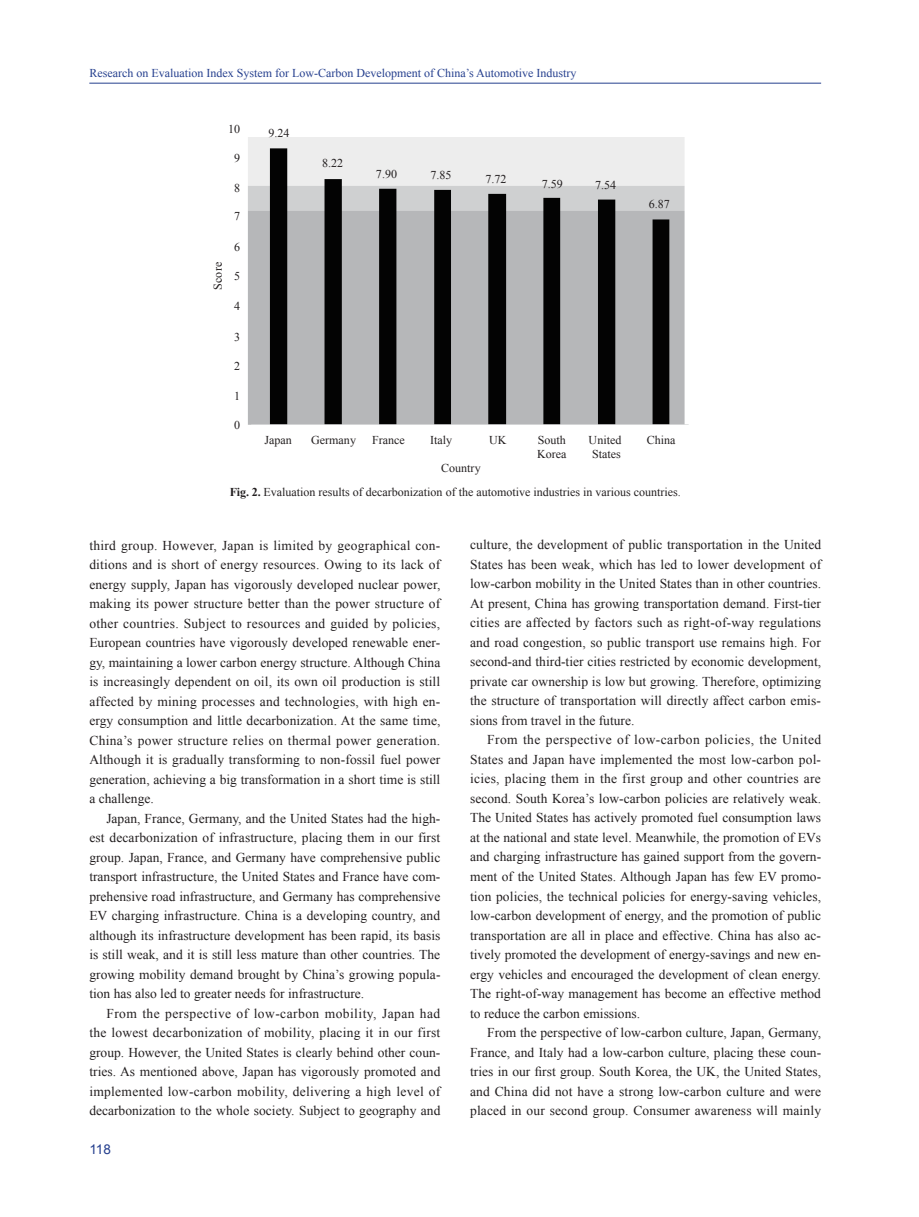
<style>
.page{position:relative;width:919px;height:1217px;background:#fff}
.page>*{position:absolute;margin:0;border:0;box-sizing:border-box;transform-origin:0 0}
.t1{font:13.5px/19.5px "Times New Roman";color:#231f20;text-align:justify}
.t2{font:13.5px "Arial";color:#253f8e}
.t3{font:12px/14.4px "Times New Roman";color:#231f20}
.t4{font:12px "Times New Roman";color:#253f8e}
.s1{font-weight:700}
</style>
<div class="page">
<hr style="left:89px;top:83px;width:732px;height:1px;background:#253f8e">
<img style="left:248px;top:137px;width:441px;height:288px">
<p class="t4" style="left:89px;top:65px;width:488px">Research on Evaluation Index System for Low-Carbon Development of China’s Automotive Industry</p>
<p class="t3" style="left:228px;top:121px;width:14px">10</p>
<p class="t3" style="left:210px;top:289px;width:29px;rotate:-90deg">Score</p>
<p class="t3" style="left:234px;top:151px;width:8px">9</p>
<p class="t3" style="left:234px;top:180px;width:8px">8</p>
<p class="t3" style="left:234px;top:209px;width:8px">7</p>
<p class="t3" style="left:234px;top:239px;width:8px">6</p>
<p class="t3" style="left:234px;top:269px;width:8px">5</p>
<p class="t3" style="left:234px;top:299px;width:8px">4</p>
<p class="t3" style="left:234px;top:329px;width:8px">3</p>
<p class="t3" style="left:234px;top:359px;width:8px">2</p>
<p class="t3" style="left:234px;top:388px;width:8px">1</p>
<p class="t3" style="left:234px;top:418px;width:8px">0</p>
<p class="t3" style="left:268px;top:125px;width:23px">9.24</p>
<p class="t3" style="left:322px;top:156px;width:23px">8.22</p>
<p class="t3" style="left:376px;top:166px;width:23px">7.90</p>
<p class="t3" style="left:430px;top:168px;width:23px">7.85</p>
<p class="t3" style="left:485px;top:172px;width:23px">7.72</p>
<p class="t3" style="left:264px;top:432px;width:29px">Japan</p>
<p class="t3" style="left:311px;top:432px;width:46px">Germany</p>
<p class="t3" style="left:372px;top:432px;width:34px">France</p>
<p class="t3" style="left:430px;top:432px;width:24px">Italy</p>
<p class="t3" style="left:441px;top:460px;width:41px">Country</p>
<p class="t3" style="left:489px;top:432px;width:19px">UK</p>
<p class="t3" style="left:541px;top:176px;width:23px">7.59</p>
<p class="t3" style="left:595px;top:178px;width:23px">7.54</p>
<p class="t3" style="left:648px;top:197px;width:23px">6.87</p>
<p class="t3" style="left:537px;top:432px;width:31px">South<br>Korea</p>
<p class="t3" style="left:588px;top:432px;width:34px">United<br>States</p>
<p class="t3" style="left:646px;top:432px;width:30px">China</p>
<p class="t3" style="left:230px;top:484px;width:452px"><span class="s1">Fig. 2.</span> Evaluation results of decarbonization of the automotive industries in various countries.</p>
<p class="t1" style="left:89px;top:535px;width:352px">third group. However, Japan is limited by geographical con&shy;ditions and is short of energy resources. Owing to its lack of energy supply, Japan has vigorously developed nuclear power, making its power structure better than the power structure of other countries. Subject to resources and guided by policies, European countries have vigorously developed renewable ener&shy;gy, maintaining a lower carbon energy structure. Although China is increasingly dependent on oil, its own oil production is still affected by mining processes and technologies, with high en&shy;ergy consumption and little decarbonization. At the same time, China’s power structure relies on thermal power generation.<br>Although it is gradually transforming to non-fossil fuel power generation, achieving a big transformation in a short time is still a challenge.</p>
<p class="t1" style="left:89px;top:808px;width:352px;text-indent:17px">Japan, France, Germany, and the United States had the high&shy;est decarbonization of infrastructure, placing them in our first group. Japan, France, and Germany have comprehensive public transport infrastructure, the United States and France have com&shy;prehensive road infrastructure, and Germany has comprehensive EV charging infrastructure. China is a developing country, and although its infrastructure development has been rapid, its basis is still weak, and it is still less mature than other countries. The growing mobility demand brought by China’s growing popula&shy;tion has also led to greater needs for infrastructure.</p>
<p class="t1" style="left:89px;top:1002px;width:352px;text-indent:17px">From the perspective of low-carbon mobility, Japan had the lowest decarbonization of mobility, placing it in our first group. However, the United States is clearly behind other coun&shy;tries. As mentioned above, Japan has vigorously promoted and implemented low-carbon mobility, delivering a high level of decarbonization to the whole society. Subject to geography and</p>
<p class="t2" style="left:89px;top:1140px;width:23px">118</p>
<p class="t1" style="left:470px;top:534px;width:352px">culture, the development of public transportation in the United States has been weak, which has led to lower development of low-carbon mobility in the United States than in other countries.<br>At present, China has growing transportation demand. First-tier cities are affected by factors such as right-of-way regulations and road congestion, so public transport use remains high. For second-and third-tier cities restricted by economic development, private car ownership is low but growing. Therefore, optimizing the structure of transportation will directly affect carbon emis&shy;sions from travel in the future.</p>
<p class="t1" style="left:470px;top:729px;width:352px;text-indent:17px">From the perspective of low-carbon policies, the United States and Japan have implemented the most low-carbon pol&shy;icies, placing them in the first group and other countries are second. South Korea’s low-carbon policies are relatively weak.<br>The United States has actively promoted fuel consumption laws at the national and state level. Meanwhile, the promotion of EVs and charging infrastructure has gained support from the govern&shy;ment of the United States. Although Japan has few EV promo&shy;tion policies, the technical policies for energy-saving vehicles, low-carbon development of energy, and the promotion of public transportation are all in place and effective. China has also ac&shy;tively promoted the development of energy-savings and new en&shy;ergy vehicles and encouraged the development of clean energy.<br>The right-of-way management has become an effective method to reduce the carbon emissions.</p>
<p class="t1" style="left:470px;top:1022px;width:352px;text-indent:17px">From the perspective of low-carbon culture, Japan, Germany, France, and Italy had a low-carbon culture, placing these coun&shy;tries in our first group. South Korea, the UK, the United States, and China did not have a strong low-carbon culture and were placed in our second group. Consumer awareness will mainly</p>
</div>
